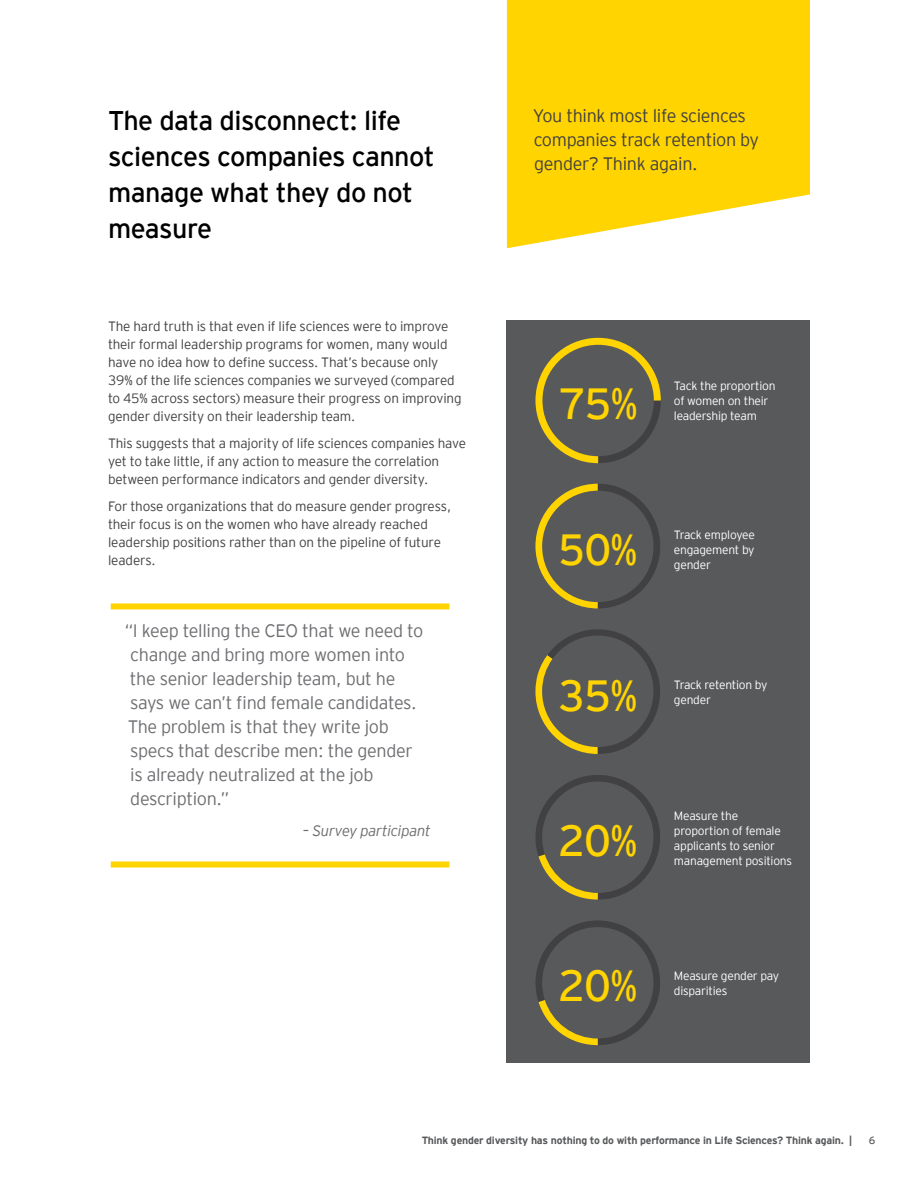
<style>
.page{position:relative;width:918px;height:1188px;background:#fff}
.page>*{position:absolute;margin:0;border:0;box-sizing:border-box;transform-origin:0 0}
.t1{font:43.5px "EY Interstate";letter-spacing:-.02em;color:#ffd400}
.t2{font:27px/36px "EY Interstate";letter-spacing:-.02em;color:#000}
.t3{font:300 18px/24px "EY Interstate";letter-spacing:-.02em;color:#6d6e71}
.t4{font:300 18px/24px "EY Interstate";letter-spacing:-.02em;color:#414042}
.t5{font:italic 300 15px "EY Interstate";letter-spacing:-.02em;color:#6d6e71}
.t6{font:300 13.5px/18px "EY Interstate";letter-spacing:-.015em;color:#414042}
.t7{font:300 12px/15px "EY Interstate";letter-spacing:-.02em;color:#fff}
.t8{font:700 10.5px "EY Interstate";letter-spacing:-.02em;color:#58595b}
.t9{font:10.5px "EY Interstate";color:#58595b}
</style>
<div class="page">
<div style="left:111px;top:603px;width:338px;height:6px;background:#ffd400"></div>
<div style="left:111px;top:862px;width:338px;height:6px;background:#ffd400"></div>
<div style="left:507px;top:320px;width:303px;height:743px;background:#58595b"></div>
<svg style="left:535px;top:338px;width:126px;height:125px"></svg>
<svg style="left:535px;top:484px;width:125px;height:124px"></svg>
<svg style="left:535px;top:629px;width:125px;height:125px"></svg>
<svg style="left:535px;top:775px;width:125px;height:125px"></svg>
<svg style="left:535px;top:920px;width:125px;height:125px"></svg>
<svg style="left:507px;top:0;width:303px;height:248px;fill:#ffd400"></svg>
<h2 class="t2" style="left:108px;top:100px;width:328px">The data disconnect: life sciences companies cannot manage what they do not measure</h2>
<p class="t6" style="left:108px;top:317px;width:355px">The hard truth is that even if life sciences were to improve their formal leadership programs for women, many would have no idea how to define success. That’s because only 39% of the life sciences companies we surveyed (compared to 45% across sectors) measure their progress on improving gender diversity on their leadership team.</p>
<p class="t6" style="left:108px;top:434px;width:360px">This suggests that a majority of life sciences companies have yet to take little, if any action to measure the correlation between performance indicators and gender diversity.</p>
<p class="t6" style="left:108px;top:497px;width:345px">For those organizations that do measure gender progress, their focus is on the women who have already reached leadership positions rather than on the pipeline of future leaders.</p>
<p class="t3" style="left:125px;top:618px;width:300px">“I keep telling the CEO that we need to change and bring more women into the senior leadership team, but he says we can’t find female candidates.<br>The problem is that they write job specs that describe men: the gender is already neutralized at the job description.”</p>
<p class="t5" style="left:303px;top:820px;width:129px">– Survey participant</p>
<h3 class="t4" style="left:533px;top:103px;width:228px">You think most life sciences companies track retention by gender? Think again.</h3>
<h1 class="t1" style="left:559px;top:373px;width:81px">75%</h1>
<p class="t7" style="left:674px;top:378px;width:103px">Tack the proportion of women on their leadership team</p>
<h1 class="t1" style="left:558px;top:519px;width:81px">50%</h1>
<p class="t7" style="left:674px;top:527px;width:82px;text-align:justify">Track employee engagement by gender</p>
<h1 class="t1" style="left:558px;top:664px;width:81px">35%</h1>
<p class="t7" style="left:674px;top:677px;width:95px">Track retention by gender</p>
<h1 class="t1" style="left:558px;top:809px;width:81px">20%</h1>
<p class="t7" style="left:674px;top:807px;width:120px">Measure the proportion of female applicants to senior management positions</p>
<h1 class="t1" style="left:558px;top:955px;width:81px">20%</h1>
<p class="t7" style="left:674px;top:968px;width:107px">Measure gender pay disparities</p>
<p class="t8" style="left:422px;top:1133px;width:432px">Think gender diversity has nothing to do with performance in Life Sciences? Think again. |</p>
<p class="t9" style="left:869px;top:1133px;width:8px">6</p>
</div>
